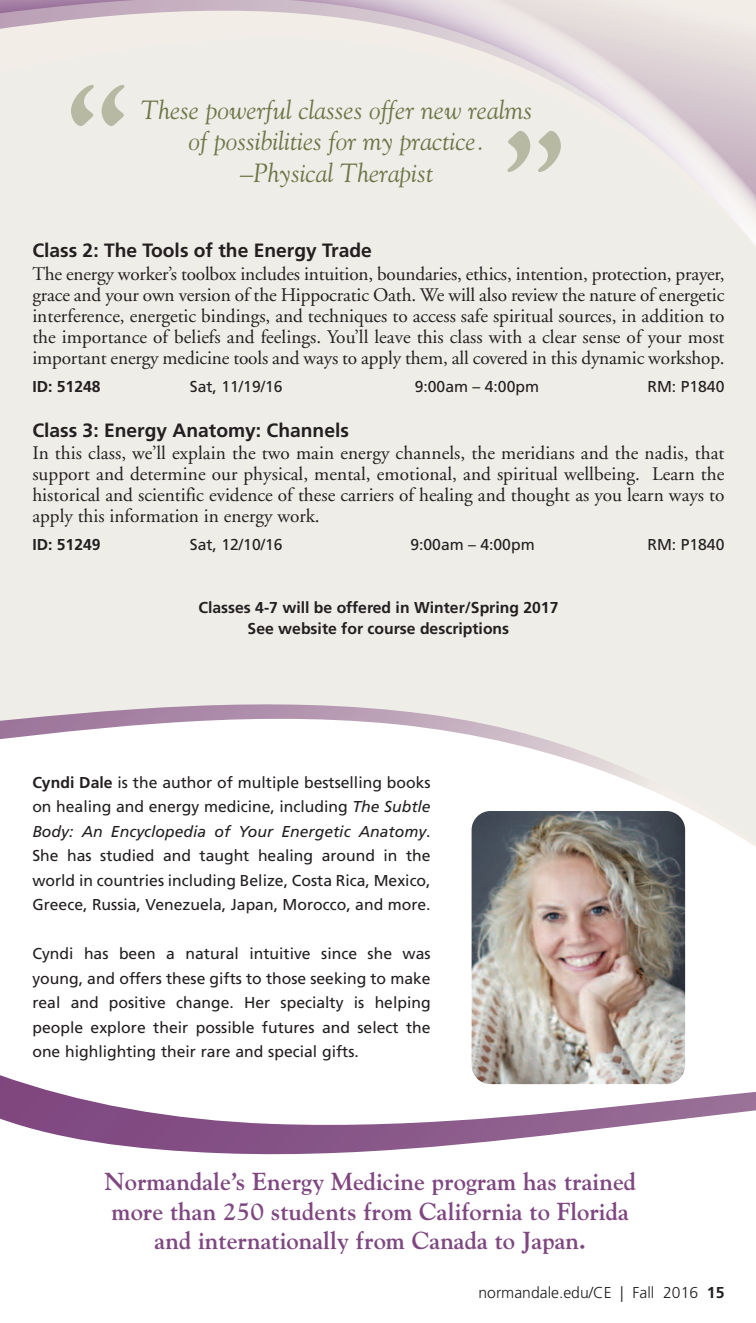
<style>
.page{position:relative;width:756px;height:1323px;background:#fff}
.page>*{position:absolute;margin:0;border:0;box-sizing:border-box;transform-origin:0 0}
.t1{font:700 131.25px "Goudy";color:#b8b9a2}
.t2{font:italic 26.25px/31.5px "Goudy";color:#6d7646;text-align:center}
.t3{font:700 24.5px/29.4px "Goudy";color:#7f4781;text-align:center}
.t4{font:19.25px/21px "Adobe Garamond";letter-spacing:-.005em;color:#231f20;text-align:justify}
.t5{font:700 19.25px "Frutiger LT";color:#231f20}
.t6{font:15.75px/24.5px "Frutiger LT";color:#231f20;text-align:justify}
.t7{font:700 15.75px/21px "Frutiger LT";color:#231f20;text-align:center}
.t8{font:300 15.75px "Frutiger LT";color:#231f20}
.s1{font-weight:700}
.s2{font-style:italic}
</style>
<div class="page">
<div style="left:0;top:264px;width:756px;height:616px;background:#eeede8"></div>
<svg style="left:0;top:0;width:756px;height:264px;background:#eae7e4"></svg>
<svg style="left:0;top:704px;width:756px;height:170px"></svg>
<img style="left:472px;top:811px;width:213px;height:273px;border-radius:19px">
<svg style="left:0;top:1074px;width:756px;height:81px"></svg>
<h1 class="t1" style="left:65px;top:56px;width:67px">“</h1>
<h2 class="t2" style="left:141px;top:94px;width:393px">These powerful classes offer new realms of possibilities for my practice.</h2>
<h1 class="t1" style="left:502px;top:102px;width:67px">”</h1>
<h2 class="t2" style="left:240px;top:157px;width:195px">–Physical Therapist</h2>
<p class="t5" style="left:32px;top:243px;width:341px">Class 2: The Tools of the Energy Trade</p>
<p class="t4" style="left:32px;top:265px;width:694px">The energy worker’s toolbox includes intuition, boundaries, ethics, intention, protection, prayer, grace and your own version of the Hippocratic Oath. We will also review the nature of energetic interference, energetic bindings, and techniques to access safe spiritual sources, in addition to the importance of beliefs and feelings. You’ll leave this class with a clear sense of your most important energy medicine tools and ways to apply them, all covered in this dynamic workshop.</p>
<p class="t7" style="left:32px;top:377px;width:70px">ID: 51248</p>
<p class="t6" style="left:190px;top:375px;width:94px">Sat, 11/19/16</p>
<p class="t6" style="left:415px;top:375px;width:126px">9:00am – 4:00pm</p>
<p class="t6" style="left:647px;top:375px;width:79px">RM: P1840</p>
<p class="t5" style="left:32px;top:423px;width:318px">Class 3: Energy Anatomy: Channels</p>
<p class="t4" style="left:32px;top:444px;width:694px">In this class, we’ll explain the two main energy channels, the meridians and the nadis, that support and determine our physical, mental, emotional, and spiritual wellbeing. Learn the historical and scientific evidence of these carriers of healing and thought as you learn ways to apply this information in energy work.</p>
<p class="t7" style="left:32px;top:536px;width:70px">ID: 51249</p>
<p class="t6" style="left:190px;top:534px;width:94px">Sat, 12/10/16</p>
<p class="t6" style="left:410px;top:534px;width:126px">9:00am – 4:00pm</p>
<p class="t6" style="left:647px;top:534px;width:79px">RM: P1840</p>
<p class="t7" style="left:198px;top:599px;width:362px">Classes 4-7 will be offered in Winter/Spring 2017<br>See website for course descriptions</p>
<p class="t6" style="left:32px;top:771px;width:400px"><span class="s1">Cyndi Dale</span> is the author of multiple bestselling books on healing and energy medicine, including <span class="s2">The Subtle Body: An Encyclopedia of Your Energetic Anatomy</span>.<br>She has studied and taught healing around in the world in countries including Belize, Costa Rica, Mexico, Greece, Russia, Venezuela, Japan, Morocco, and more.</p>
<p class="t6" style="left:32px;top:943px;width:400px">Cyndi has been a natural intuitive since she was young, and offers these gifts to those seeking to make real and positive change. Her specialty is helping people explore their possible futures and select the one highlighting their rare and special gifts.</p>
<p class="t3" style="left:104px;top:1167px;width:533px">Normandale’s Energy Medicine program has trained more than 250 students from California to Florida and internationally from Canada to Japan.</p>
<p class="t8" style="left:479px;top:1286px;width:247px">normandale.edu/CE | Fall 2016 <span class="s1">15</span></p>
</div>
